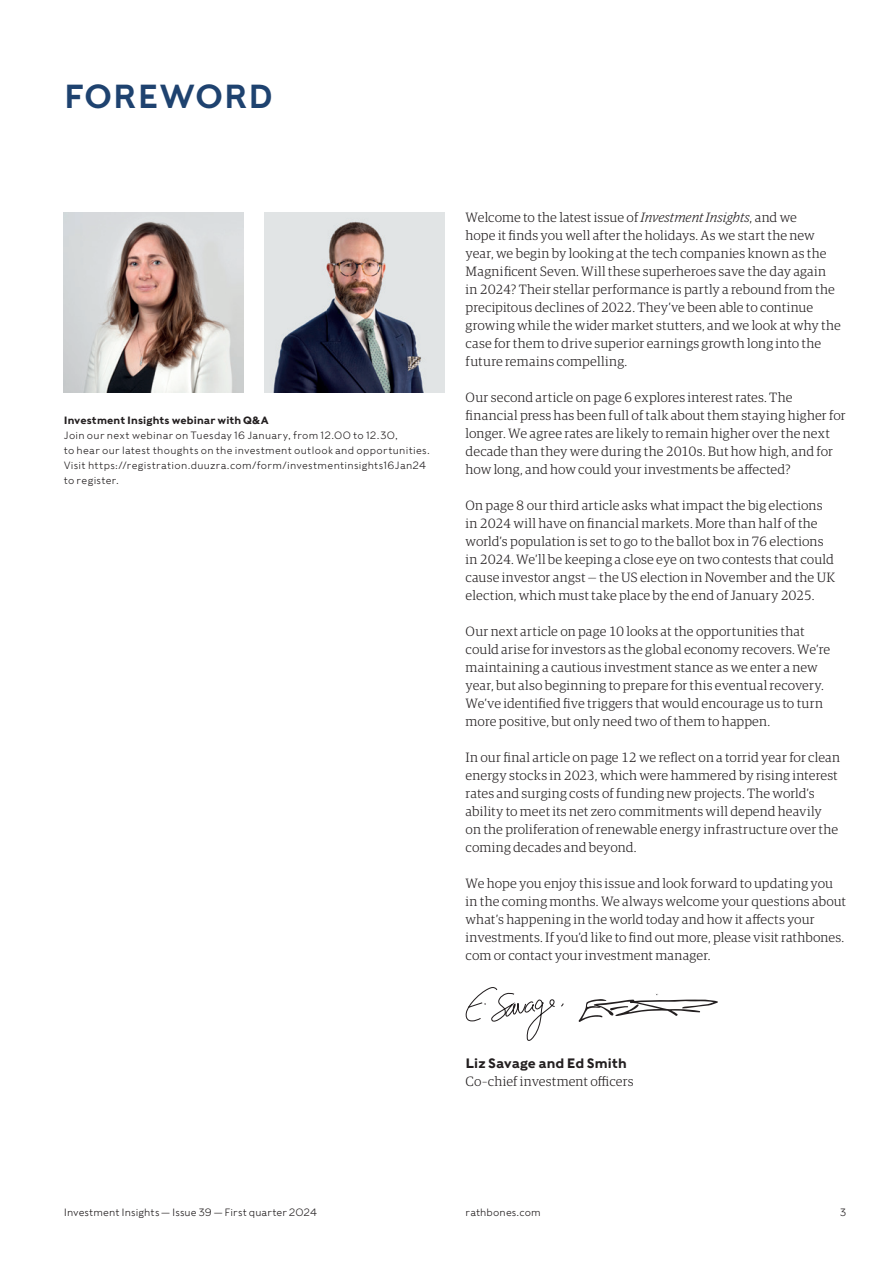
<style>
.page{position:relative;width:893px;height:1263px;background:#fff}
.page>*{position:absolute;margin:0;border:0;box-sizing:border-box;transform-origin:0 0}
.t1{font:33px "Rathbones Sans";letter-spacing:.01em;color:#1e426f}
.t2{font:300 13.5px/18px "Guardian RTB Egyp";letter-spacing:.005em;color:#231f20}
.t3{font:700 13.5px "Rathbones Sans";color:#231f20}
.t4{font:300 10.5px/15px "Rathbones Sans";letter-spacing:.025em;color:#231f20}
.t5{font:700 10.5px "Rathbones Sans";letter-spacing:.01em;color:#231f20}
.s1{font-style:italic}
</style>
<div class="page">
<svg style="left:578px;top:994px;width:140px;height:28px"></svg>
<svg style="left:465px;top:987px;width:99px;height:54px"></svg>
<img style="left:64px;top:213px;width:179px;height:179px">
<img style="left:265px;top:213px;width:179px;height:179px">
<h1 class="t1" style="left:64px;top:75px;width:210px">FOREWORD</h1>
<p class="t5" style="left:64px;top:414px;width:206px">Investment Insights webinar with Q&amp;A</p>
<p class="t4" style="left:64px;top:428px;width:368px">Join our next webinar on Tuesday 16 January, from 12.00 to 12.30,<br>to hear our latest thoughts on the investment outlook and opportunities.<br>Visit https://registration.duuzra.com/form/investmentinsights16Jan24 to register.</p>
<p class="t2" style="left:466px;top:208px;width:377px">Welcome to the latest issue of <span class="s1">Investment Insights</span>, and we<br>hope it finds you well after the holidays. As we start the new year, we begin by looking at the tech companies known as the Magnificent Seven. Will these superheroes save the day again in 2024? Their stellar performance is partly a rebound from the precipitous declines of 2022. They’ve been able to continue growing while the wider market stutters, and we look at why the case for them to drive superior earnings growth long into the future remains compelling.</p>
<p class="t2" style="left:466px;top:388px;width:382px">Our second article on page 6 explores interest rates. The financial press has been full of talk about them staying higher for longer. We agree rates are likely to remain higher over the next decade than they were during the 2010s. But how high, and for how long, and how could your investments be affected?</p>
<p class="t2" style="left:466px;top:495px;width:371px">On page 8 our third article asks what impact the big elections in 2024 will have on financial markets. More than half of the world’s population is set to go to the ballot box in 76 elections in 2024. We’ll be keeping a close eye on two contests that could cause investor angst — the US election in November and the UK election, which must take place by the end of January 2025.</p>
<p class="t2" style="left:466px;top:621px;width:366px">Our next article on page 10 looks at the opportunities that could arise for investors as the global economy recovers. We’re maintaining a cautious investment stance as we enter a new year, but also beginning to prepare for this eventual recovery.<br>We’ve identified five triggers that would encourage us to turn more positive, but only need two of them to happen.</p>
<p class="t2" style="left:466px;top:747px;width:376px">In our final article on page 12 we reflect on a torrid year for clean energy stocks in 2023, which were hammered by rising interest rates and surging costs of funding new projects. The world’s ability to meet its net zero commitments will depend heavily on the proliferation of renewable energy infrastructure over the coming decades and beyond.</p>
<p class="t2" style="left:466px;top:873px;width:382px">We hope you enjoy this issue and look forward to updating you in the coming months. We always welcome your questions about what’s happening in the world today and how it affects your investments. If you’d like to find out more, please visit rathbones. com or contact your investment manager.</p>
<p class="t3" style="left:466px;top:1054px;width:163px">Liz Savage and Ed Smith</p>
<p class="t2" style="left:466px;top:1071px;width:169px">Co–chief investment officers</p>
<p class="t4" style="left:64px;top:1205px;width:255px">Investment Insights — Issue 39 — First quarter 2024</p>
<p class="t4" style="left:466px;top:1205px;width:77px">rathbones.com</p>
<p class="t4" style="left:840px;top:1205px;width:8px">3</p>
</div>
